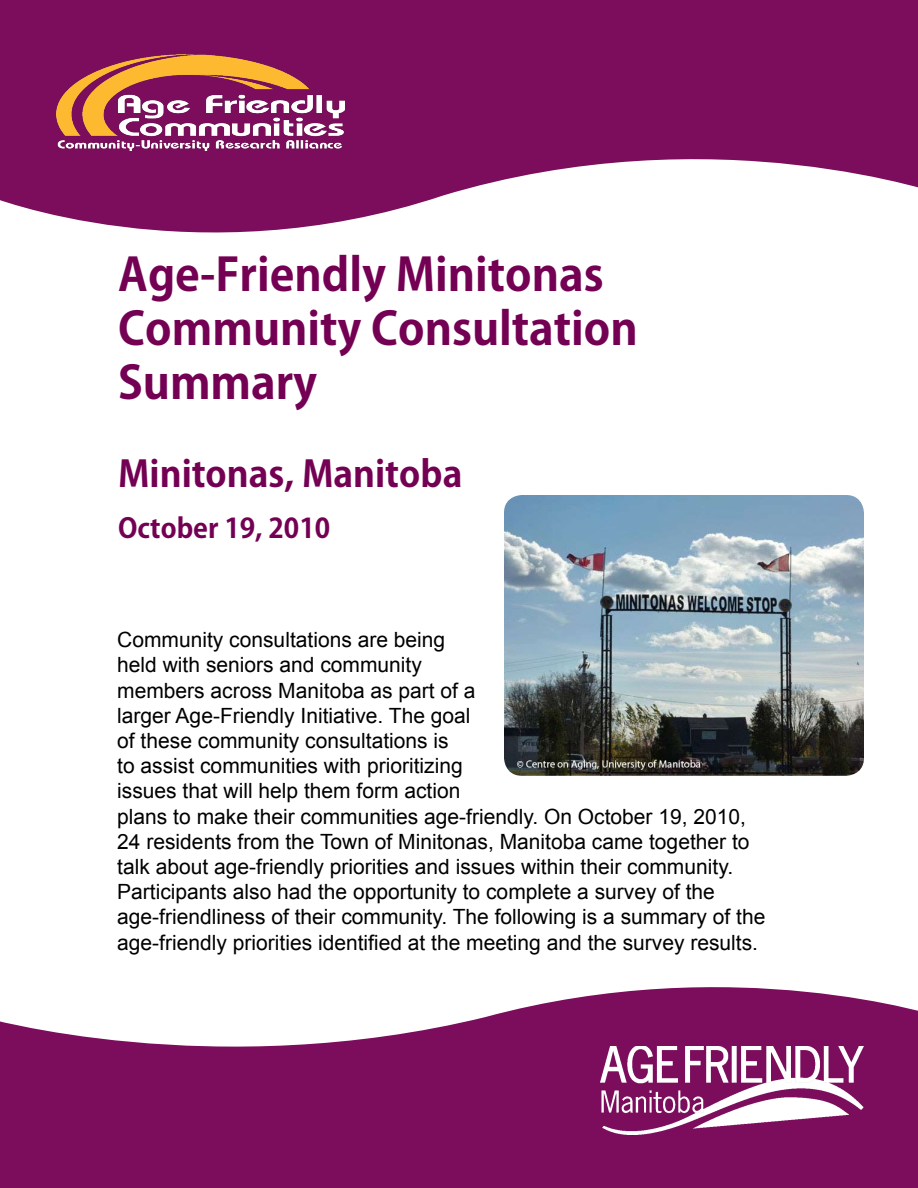
<style>
.page{position:relative;width:918px;height:1188px;background:#fff}
.page>*{position:absolute;margin:0;border:0;box-sizing:border-box;transform-origin:0 0}
.t1{font:700 45px/54px "Koz Go Pro";color:#740054}
.t2{font:700 36px "Koz Go Pro";color:#740054}
.t3{font:700 27px "Koz Go Pro";color:#740054}
.t4{font:21px/25.2px "Arial";color:#000}
</style>
<div class="page">
<svg style="left:0;top:0;width:918px;height:233px;fill:#7b0d5c"></svg>
<svg style="left:0;top:987px;width:918px;height:201px;fill:#7b0d5c"></svg>
<img style="left:600px;top:1046px;width:264px;height:88px">
<img style="left:57px;top:54px;width:288px;height:97px">
<img style="left:504px;top:495px;width:360px;height:281px">
<h1 class="t1" style="left:118px;top:250px;width:521px">Age-Friendly Minitonas<br>Community Consultation<br>Summary</h1>
<h2 class="t2" style="left:118px;top:451px;width:346px">Minitonas, Manitoba</h2>
<p class="t3" style="left:118px;top:510px;width:214px">October 19, 2010</p>
<p class="t4" style="left:117px;top:628px;width:650px">Community consultations are being<br>held with seniors and community<br>members across Manitoba as part of a<br>larger Age-Friendly Initiative. The goal<br>of these community consultations is<br>to assist communities with prioritizing<br>issues that will help them form action<br>plans to make their communities age-friendly. On October 19, 2010, 24 residents from the Town of Minitonas, Manitoba came together to talk about age-friendly priorities and issues within their community.<br>Participants also had the opportunity to complete a survey of the age-friendliness of their community. The following is a summary of the age-friendly priorities identified at the meeting and the survey results.</p>
</div>
